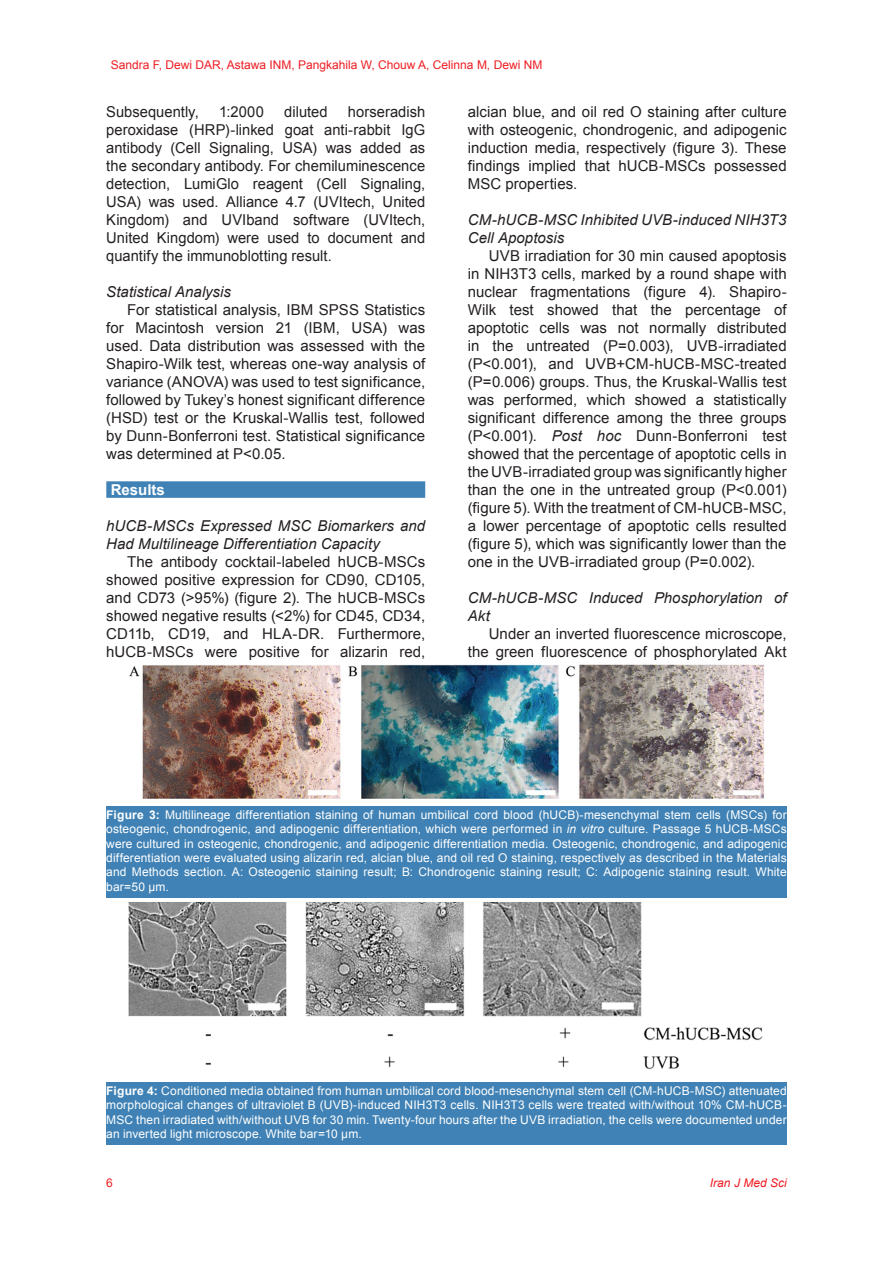
<style>
.page{position:relative;width:893px;height:1263px;background:#fff}
.page>*{position:absolute;margin:0;border:0;box-sizing:border-box;transform-origin:0 0}
.t1{font:15px/18px "Arial";letter-spacing:.005em;color:#231f20;text-align:justify}
.t2{font:italic 15px/18px "Arial";letter-spacing:.005em;color:#231f20}
.t3{font:700 15px "Arial";color:#fff}
.t4{font:12px/14.4px "Arial";letter-spacing:.01em;color:#fff;text-align:justify}
.t5{font:12px "Arial";color:#ee1d23}
.t6{font:italic 12px "Arial";color:#ee1d23}
.s1{font-style:italic}
.s2{font-weight:700}
</style>
<div class="page">
<div style="left:106px;top:481px;width:319px;height:17px;background:#4082b5"></div>
<img style="left:129px;top:664px;width:636px;height:134px">
<img style="left:128px;top:903px;width:635px;height:167px">
<div style="left:106px;top:806px;width:681px;height:92px;background:#4082b5"></div>
<div style="left:106px;top:1082px;width:681px;height:63px;background:#4082b5"></div>
<p class="t5" style="left:111px;top:57px;width:433px">Sandra F, Dewi DAR, Astawa INM, Pangkahila W, Chouw A, Celinna M, Dewi NM</p>
<p class="t1" style="left:106px;top:103px;width:94px">Subsequently,</p>
<p class="t1" style="left:219px;top:103px;width:46px">1:2000</p>
<p class="t1" style="left:284px;top:103px;width:45px">diluted</p>
<p class="t1" style="left:106px;top:103px;width:320px;text-indent:242px">horseradish peroxidase (HRP)-linked goat anti-rabbit IgG antibody (Cell Signaling, USA) was added as the secondary antibody. For chemiluminescence detection, LumiGlo reagent (Cell Signaling, USA) was used. Alliance 4.7 (UVItech, United Kingdom) and UVIband software (UVItech, United Kingdom) were used to document and quantify the immunoblotting result.</p>
<p class="t2" style="left:106px;top:283px;width:126px">Statistical Analysis</p>
<p class="t1" style="left:106px;top:301px;width:320px;text-indent:21px">For statistical analysis, IBM SPSS Statistics for Macintosh version 21 (IBM, USA) was used. Data distribution was assessed with the Shapiro-Wilk test, whereas one-way analysis of variance (ANOVA) was used to test significance, followed by Tukey’s honest significant difference (HSD) test or the Kruskal-Wallis test, followed by Dunn-Bonferroni test. Statistical significance was determined at P&lt;0.05.</p>
<p class="t3" style="left:111px;top:479px;width:56px">Results</p>
<p class="t2" style="left:106px;top:517px;width:320px">hUCB-MSCs Expressed MSC Biomarkers and<br>Had Multilineage Differentiation Capacity</p>
<p class="t1" style="left:106px;top:553px;width:320px;text-indent:21px">The antibody cocktail-labeled hUCB-MSCs showed positive expression for CD90, CD105, and CD73 (&gt;95%) (figure 2). The hUCB-MSCs showed negative results (&lt;2%) for CD45, CD34, CD11b, CD19, and HLA-DR. Furthermore, hUCB-MSCs were positive for alizarin red,</p>
<p class="t1" style="left:468px;top:103px;width:320px">alcian blue, and oil red O staining after culture with osteogenic, chondrogenic, and adipogenic induction media, respectively (figure 3). These findings implied that hUCB-MSCs possessed MSC properties.</p>
<p class="t2" style="left:468px;top:211px;width:320px">CM-hUCB-MSC Inhibited UVB-induced NIH3T3<br>Cell Apoptosis</p>
<p class="t1" style="left:468px;top:247px;width:320px;text-indent:21px">UVB irradiation for 30 min caused apoptosis in NIH3T3 cells, marked by a round shape with nuclear fragmentations (figure 4). Shapiro-Wilk test showed that the percentage of apoptotic cells was not normally distributed in the untreated (P=0.003), UVB-irradiated (P&lt;0.001), and UVB+CM-hUCB-MSC-treated (P=0.006) groups. Thus, the Kruskal-Wallis test was performed, which showed a statistically significant difference among the three groups (P&lt;0.001). <span class="s1">Post hoc</span> Dunn-Bonferroni test showed that the percentage of apoptotic cells in the UVB-irradiated group was significantly higher than the one in the untreated group (P&lt;0.001) (figure 5). With the treatment of CM-hUCB-MSC, a lower percentage of apoptotic cells resulted (figure 5), which was significantly lower than the one in the UVB-irradiated group (P=0.002).</p>
<p class="t2" style="left:468px;top:589px;width:320px">CM-hUCB-MSC Induced Phosphorylation of<br>Akt</p>
<p class="t1" style="left:468px;top:625px;width:320px;text-align:right">Under an inverted fluorescence microscope, the green fluorescence of phosphorylated Akt</p>
<p class="t4" style="left:106px;top:807px;width:682px"><span class="s2">Figure 3:</span> Multilineage differentiation staining of human umbilical cord blood (hUCB)-mesenchymal stem cells (MSCs) for osteogenic, chondrogenic, and adipogenic differentiation, which were performed in <span class="s1">in vitro</span> culture. Passage 5 hUCB-MSCs were cultured in osteogenic, chondrogenic, and adipogenic differentiation media. Osteogenic, chondrogenic, and adipogenic differentiation were evaluated using alizarin red, alcian blue, and oil red O staining, respectively as described in the Materials and Methods section. A: Osteogenic staining result; B: Chondrogenic staining result; C: Adipogenic staining result. White bar=50 μm.</p>
<p class="t4" style="left:106px;top:1083px;width:682px"><span class="s2">Figure 4:</span> Conditioned media obtained from human umbilical cord blood-mesenchymal stem cell (CM-hUCB-MSC) attenuated morphological changes of ultraviolet B (UVB)-induced NIH3T3 cells. NIH3T3 cells were treated with/without 10% CM-hUCB-MSC then irradiated with/without UVB for 30 min. Twenty-four hours after the UVB irradiation, the cells were documented under an inverted light microscope. White bar=10 μm.</p>
<p class="t5" style="left:106px;top:1174px;width:8px">6</p>
<p class="t6" style="left:710px;top:1175px;width:78px">Iran J Med Sci</p>
</div>
